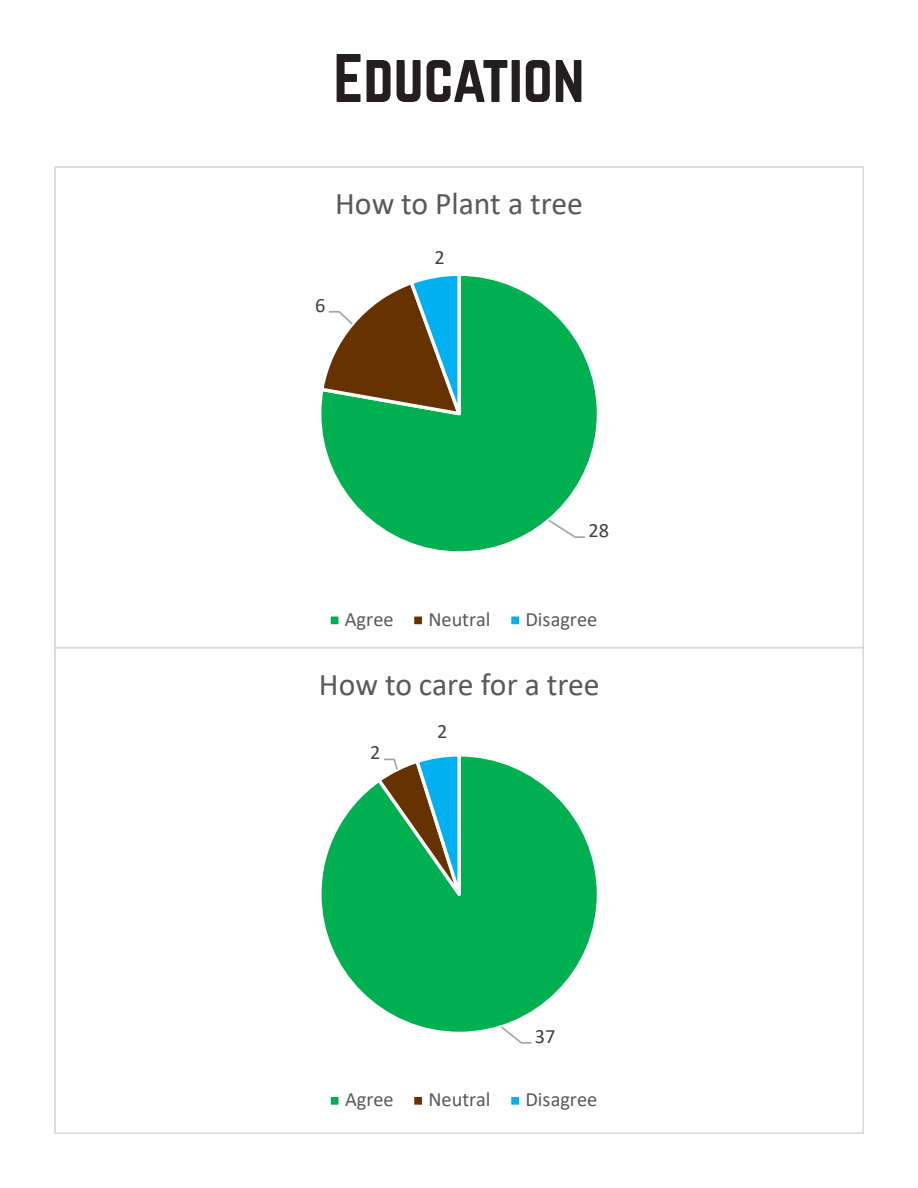
<style>
.page{position:relative;width:918px;height:1188px;background:#fff}
.page>*{position:absolute;margin:0;border:0;box-sizing:border-box;transform-origin:0 0}
.t1{font:60px "Norwester";color:#231f20}
.t2{font:31.8px "Calibri";color:#595959}
.t3{font:31.65px "Calibri";color:#595959}
.t4{font:20.4px "Calibri";color:#595959}
.t5{font:20.4px "Calibri";color:#404040}
.t6{font:20.25px "Calibri";color:#595959}
.t7{font:20.25px "Calibri";color:#404040}
</style>
<div class="page">
<svg style="left:322px;top:276px;width:275px;height:276px"></svg>
<svg style="left:546px;top:518px;width:41px;height:21px"></svg>
<svg style="left:321px;top:275px;width:143px;height:158px"></svg>
<div style="left:327px;top:613px;width:15px;height:15px;background:#00b050;border:3px solid #fff"></div>
<div style="left:411px;top:613px;width:14px;height:15px;background:#630;border:3px solid #fff"></div>
<div style="left:508px;top:613px;width:14px;height:15px;background:#00b0f0;border:3px solid #fff"></div>
<svg style="left:321px;top:757px;width:276px;height:275px"></svg>
<svg style="left:499px;top:1024px;width:34px;height:20px"></svg>
<svg style="left:374px;top:756px;width:95px;height:160px;background:#36a777"></svg>
<div style="left:329px;top:1095px;width:11px;height:11px;background:#00b050"></div>
<div style="left:327px;top:1094px;width:15px;height:14px;border:3px solid #fff"></div>
<div style="left:413px;top:1095px;width:11px;height:11px;background:#630"></div>
<div style="left:411px;top:1094px;width:14px;height:14px;border:3px solid #fff"></div>
<div style="left:510px;top:1095px;width:11px;height:11px;background:#00b0f0"></div>
<div style="left:508px;top:1094px;width:14px;height:14px;border:3px solid #fff"></div>
<p class="t1" style="left:334px;top:49px;width:252px">Education</p>
<p class="t2" style="left:335px;top:181px;width:249px">How to Plant a tree</p>
<p class="t5" style="left:315px;top:291px;width:12px">6</p>
<p class="t5" style="left:434px;top:243px;width:12px">2</p>
<p class="t5" style="left:589px;top:516px;width:22px">28</p>
<p class="t4" style="left:345px;top:605px;width:50px">Agree</p>
<p class="t4" style="left:428px;top:605px;width:64px">Neutral</p>
<p class="t4" style="left:526px;top:605px;width:73px">Disagree</p>
<p class="t3" style="left:319px;top:662px;width:282px">How to care for a tree</p>
<p class="t7" style="left:370px;top:738px;width:12px">2</p>
<p class="t7" style="left:437px;top:717px;width:12px">2</p>
<p class="t7" style="left:535px;top:1022px;width:22px">37</p>
<p class="t6" style="left:345px;top:1086px;width:50px">Agree</p>
<p class="t6" style="left:429px;top:1086px;width:64px">Neutral</p>
<p class="t6" style="left:526px;top:1086px;width:73px">Disagree</p>
</div>
